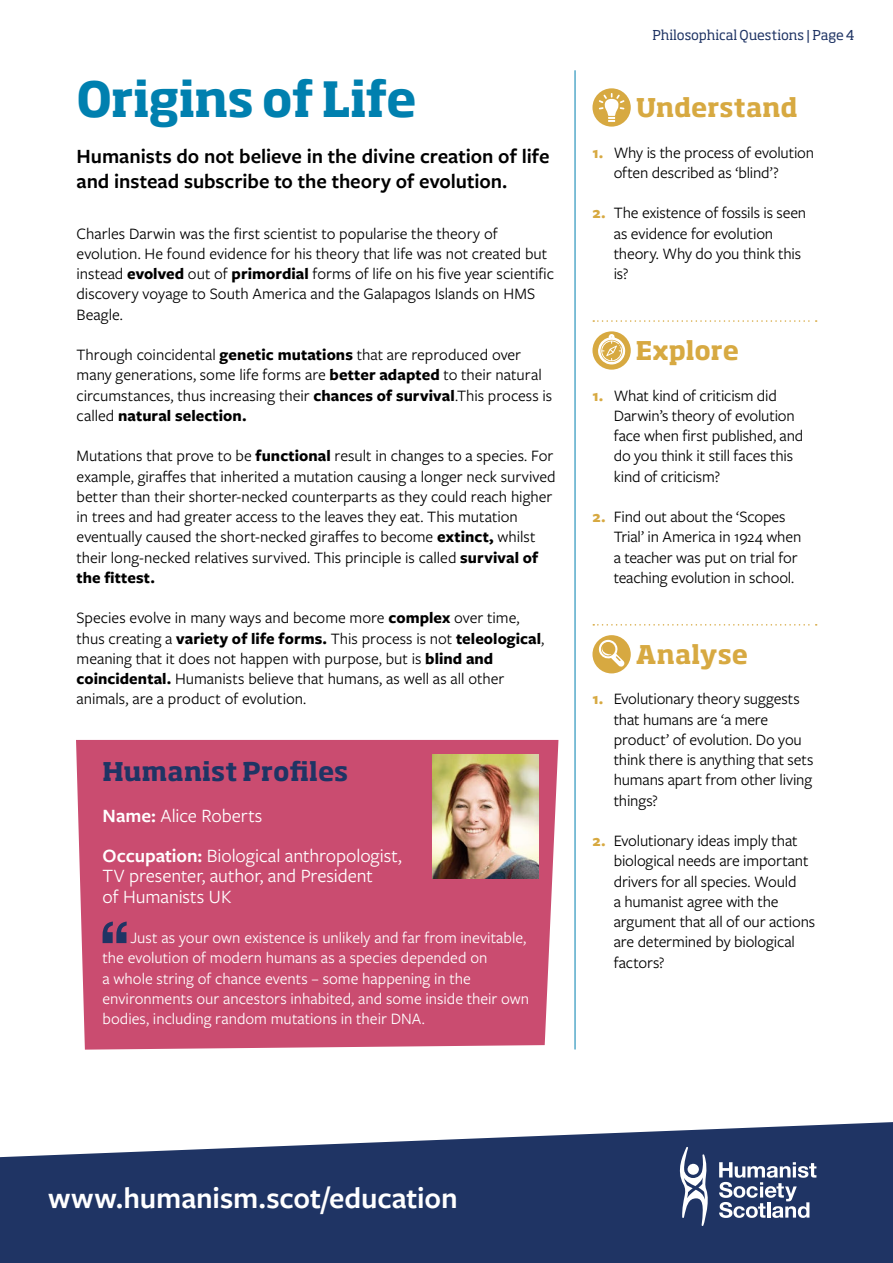
<style>
.page{position:relative;width:893px;height:1263px;background:#fff}
.page>*{position:absolute;margin:0;border:0;box-sizing:border-box;transform-origin:0 0}
.Heading{font:700 48px "Soho Std";letter-spacing:-.02em;color:#0080af}
.Body{font:600 30.75px "Freight Sans Pro";letter-spacing:-.005em;color:#fff}
.Subheading1{font:700 25.5px "Soho Std";color:#d7a941}
.Subheading1-2{font:700 25.5px "Soho Std";color:#1f3464}
.Stanfirst{font:600 21px/25.5px "Freight Sans Pro";letter-spacing:-.005em;color:#000}
.Body-2{font:19.5px/20.2px "Freight Sans Pro";letter-spacing:-.005em;color:#fff}
.Body-3{font:16.5px/20.2px "Freight Sans Pro";color:#000}
.Bullet{font:16.5px/20.2px "Freight Sans Pro";letter-spacing:-.01em;color:#000}
.Body-4{font:16.5px/20.2px "Freight Sans Pro";color:#fff}
.t1{font:13.5px "Soho Std";letter-spacing:-.005em;color:#1f3464}
.s1{font-weight:700}
.s2{font-weight:600}
.s3{font-weight:700;color:#d7a941}
</style>
<div class="page">
<svg style="left:593px;top:320px;width:224px;height:2px"></svg>
<svg style="left:593px;top:624px;width:224px;height:2px"></svg>
<svg style="left:592px;top:88px;width:39px;height:39px"></svg>
<svg style="left:599px;top:93px;width:25px;height:29px"></svg>
<svg style="left:592px;top:331px;width:39px;height:39px"></svg>
<svg style="left:598px;top:333px;width:28px;height:32px"></svg>
<div style="left:592px;top:635px;width:39px;height:38px;background:#d7a941;border-radius:50%"></div>
<svg style="left:597px;top:640px;width:27px;height:27px"></svg>
<svg style="left:0;top:1122px;width:893px;height:141px;background:#3c4f78"></svg>
<svg style="left:719px;top:1162px;width:97px;height:56px"></svg>
<svg style="left:676px;top:1147px;width:35px;height:79px"></svg>
<hr style="left:575px;top:71px;width:1px;height:978px;background:#0080af">
<div style="left:76px;top:740px;width:482px;height:310px;background:#ca4c70"></div>
<svg style="left:103px;top:921px;width:24px;height:22px"></svg>
<img style="left:432px;top:755px;width:106px;height:124px">
<p class="Heading" style="left:77px;top:68px;width:342px">Origins of Life</p>
<p class="Stanfirst" style="left:77px;top:142px;width:474px">Humanists do not believe in the divine creation of life and instead subscribe to the theory of evolution.</p>
<p class="Body-3" style="left:77px;top:222px;width:479px">Charles Darwin was the first scientist to popularise the theory of evolution. He found evidence for his theory that life was not created but instead <span class="s1">evolved</span> out of <span class="s1">primordial</span> forms of life on his five year scientific discovery voyage to South America and the Galapagos Islands on HMS Beagle.</p>
<p class="Body-3" style="left:77px;top:344px;width:477px">Through coincidental <span class="s1">genetic mutations</span> that are reproduced over many generations, some life forms are <span class="s1">better adapted</span> to their natural circumstances, thus increasing their <span class="s1">chances of survival</span>.This process is called <span class="s1">natural selection.</span></p>
<p class="Body-3" style="left:77px;top:445px;width:481px">Mutations that prove to be <span class="s1">functional</span> result in changes to a species. For example, giraffes that inherited a mutation causing a longer neck survived better than their shorter-necked counterparts as they could reach higher in trees and had greater access to the leaves they eat. This mutation eventually caused the short-necked giraffes to become <span class="s1">extinct,</span> whilst their long-necked relatives survived. This principle is called <span class="s1">survival of the fittest.</span></p>
<p class="Body-3" style="left:77px;top:607px;width:469px">Species evolve in many ways and become more <span class="s1">complex</span> over time, thus creating a <span class="s1">variety of life forms.</span> This process is not <span class="s1">teleological</span>, meaning that it does not happen with purpose, but is <span class="s1">blind and coincidental.</span> Humanists believe that humans, as well as all other animals, are a product of evolution.</p>
<p class="Subheading1-2" style="left:103px;top:755px;width:247px">Humanist Profiles</p>
<p class="Body-2" style="left:103px;top:804px;width:161px"><span class="s2">Name:</span> Alice Roberts</p>
<p class="Body-2" style="left:103px;top:845px;width:301px"><span class="s2">Occupation:</span> Biological anthropologist,<br>TV presenter, author, and President<br>of Humanists UK</p>
<p class="Body-4" style="left:103px;top:927px;width:428px;text-indent:28px">Just as your own existence is unlikely and far from inevitable, the evolution of modern humans as a species depended on<br>a whole string of chance events – some happening in the environments our ancestors inhabited, and some inside their own bodies, including random mutations in their DNA.</p>
<p class="t1" style="left:652px;top:27px;width:204px">Philosophical Questions | Page 4</p>
<p class="Subheading1" style="left:636px;top:91px;width:163px">Understand</p>
<p class="Bullet" style="left:614px;top:141px;width:202px;text-indent:-21px"><span class="s3">1.</span> Why is the process of evolution often described as ‘blind’?</p>
<p class="Bullet" style="left:614px;top:202px;width:194px;text-indent:-21px"><span class="s3">2.</span> The existence of fossils is seen as evidence for evolution theory. Why do you think this is?</p>
<p class="Subheading1" style="left:636px;top:334px;width:105px">Explore</p>
<p class="Bullet" style="left:614px;top:384px;width:191px;text-indent:-21px"><span class="s3">1.</span> What kind of criticism did<br>Darwin’s theory of evolution face when first published, and do you think it still faces this kind of criticism?</p>
<p class="Bullet" style="left:614px;top:506px;width:189px;text-indent:-21px"><span class="s3">2.</span> Find out about the ‘Scopes<br>Trial’ in America in 1924 when a teacher was put on trial for teaching evolution in school.</p>
<p class="Subheading1" style="left:636px;top:638px;width:114px">Analyse</p>
<p class="Bullet" style="left:614px;top:688px;width:201px;text-indent:-21px"><span class="s3">1.</span> Evolutionary theory suggests that humans are ‘a mere product’ of evolution. Do you think there is anything that sets humans apart from other living things?</p>
<p class="Bullet" style="left:614px;top:830px;width:203px;text-indent:-21px"><span class="s3">2.</span> Evolutionary ideas imply that biological needs are important drivers for all species. Would<br>a humanist agree with the argument that all of our actions are determined by biological factors?</p>
<p class="Body" style="left:48px;top:1177px;width:411px">www.humanism.scot/education</p>
</div>
